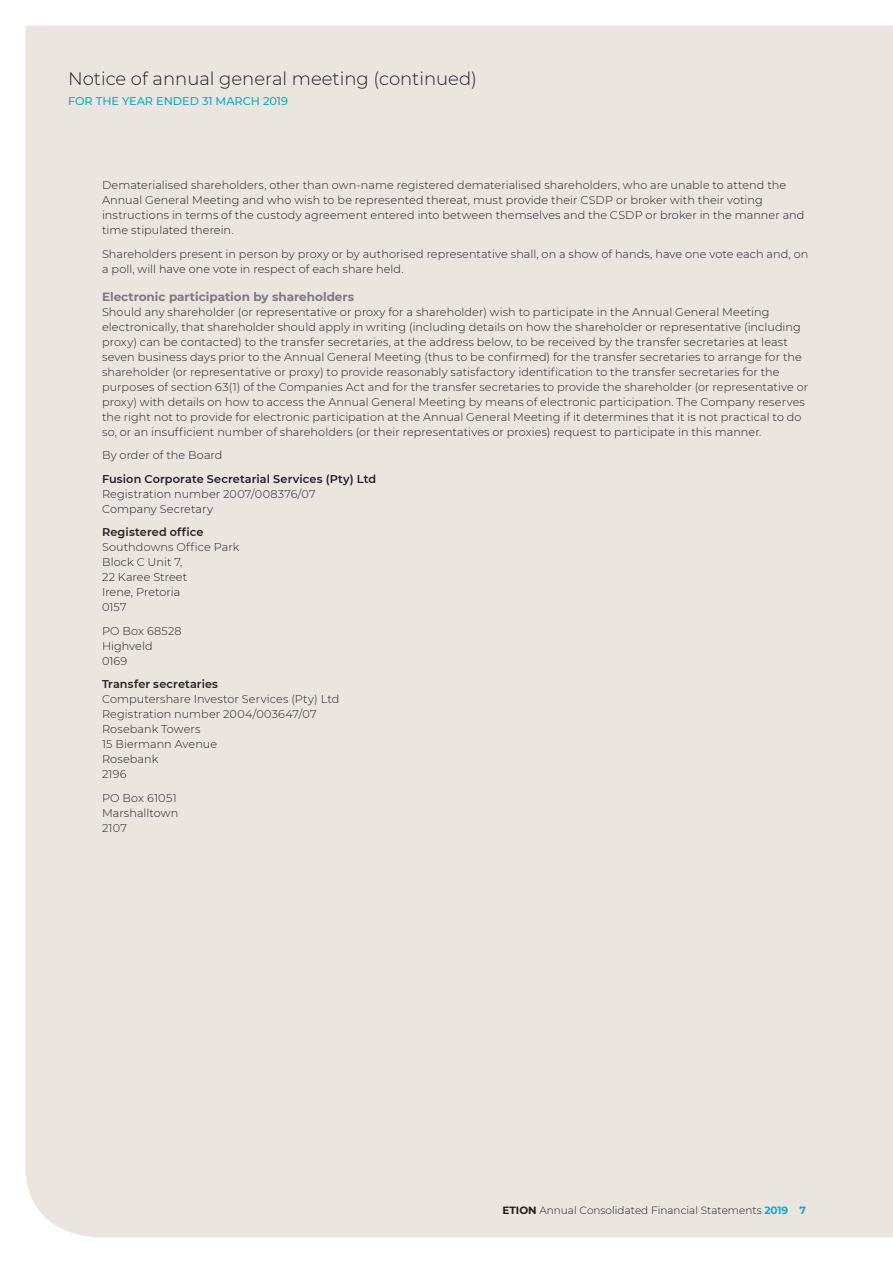
<style>
.page{position:relative;width:893px;height:1263px;background:#fff}
.page>*{position:absolute;margin:0;border:0;box-sizing:border-box;transform-origin:0 0}
.main_heading_continu{font:300 18px "Montserrat";color:#231f20}
.tab__heading_2__el{font:700 12px "Montserrat";color:#7e7b7b}
.tab__body_copy__el{font:300 11.25px/15px "Montserrat";letter-spacing:.005em;color:#231f20}
.tab__body_copy__no_a{font:300 11.25px "Montserrat";letter-spacing:.01em;color:#231f20}
.tab__body_copy__no_a-2{font:600 11.25px "Montserrat";letter-spacing:.01em;color:#231f20}
.for_the_year_ended{font:500 11.25px "Montserrat";color:#0eacc4}
.t1{font:300 10.5px "Montserrat";color:#241e1b}
.s1{font-weight:700}
.s2{font-weight:700;color:#0eacc4}
</style>
<div class="page">
<div style="left:26px;top:26px;width:867px;height:1211px;background:#eae5df"></div>
<p class="main_heading_continu" style="left:68px;top:67px;width:410px">Notice of annual general meeting (continued)</p>
<p class="for_the_year_ended" style="left:68px;top:93px;width:222px">FOR THE YEAR ENDED 31 MARCH 2019</p>
<p class="tab__body_copy__el" style="left:102px;top:178px;width:704px">Dematerialised shareholders, other than own-name registered dematerialised shareholders, who are unable to attend the Annual General Meeting and who wish to be represented thereat, must provide their CSDP or broker with their voting instructions in terms of the custody agreement entered into between themselves and the CSDP or broker in the manner and time stipulated therein.</p>
<p class="tab__body_copy__el" style="left:102px;top:246px;width:708px">Shareholders present in person by proxy or by authorised representative shall, on a show of hands, have one vote each and, on a poll, will have one vote in respect of each share held.</p>
<p class="tab__heading_2__el" style="left:102px;top:288px;width:253px">Electronic participation by shareholders</p>
<p class="tab__body_copy__el" style="left:102px;top:304px;width:708px">Should any shareholder (or representative or proxy for a shareholder) wish to participate in the Annual General Meeting electronically, that shareholder should apply in writing (including details on how the shareholder or representative (including proxy) can be contacted) to the transfer secretaries, at the address below, to be received by the transfer secretaries at least seven business days prior to the Annual General Meeting (thus to be confirmed) for the transfer secretaries to arrange for the shareholder (or representative or proxy) to provide reasonably satisfactory identification to the transfer secretaries for the purposes of section 63(1) of the Companies Act and for the transfer secretaries to provide the shareholder (or representative or proxy) with details on how to access the Annual General Meeting by means of electronic participation. The Company reserves the right not to provide for electronic participation at the Annual General Meeting if it determines that it is not practical to do so, or an insufficient number of shareholders (or their representatives or proxies) request to participate in this manner.</p>
<p class="tab__body_copy__el" style="left:102px;top:447px;width:122px">By order of the Board</p>
<p class="tab__body_copy__no_a-2" style="left:102px;top:471px;width:276px">Fusion Corporate Secretarial Services (Pty) Ltd</p>
<p class="tab__body_copy__no_a" style="left:102px;top:486px;width:215px">Registration number 2007/008376/07</p>
<p class="tab__body_copy__el" style="left:102px;top:501px;width:112px">Company Secretary</p>
<p class="tab__body_copy__no_a-2" style="left:102px;top:524px;width:103px">Registered office</p>
<p class="tab__body_copy__no_a" style="left:102px;top:540px;width:139px">Southdowns Office Park</p>
<p class="tab__body_copy__no_a" style="left:102px;top:555px;width:82px">Block C Unit 7,</p>
<p class="tab__body_copy__no_a" style="left:102px;top:570px;width:87px">22 Karee Street</p>
<p class="tab__body_copy__no_a" style="left:102px;top:585px;width:80px">Irene, Pretoria</p>
<p class="tab__body_copy__el" style="left:102px;top:599px;width:26px">0157</p>
<p class="tab__body_copy__no_a" style="left:102px;top:623px;width:81px">PO Box 68528</p>
<p class="tab__body_copy__no_a" style="left:102px;top:638px;width:52px">Highveld</p>
<p class="tab__body_copy__el" style="left:102px;top:653px;width:27px">0169</p>
<p class="tab__body_copy__no_a-2" style="left:102px;top:676px;width:118px">Transfer secretaries</p>
<p class="tab__body_copy__no_a" style="left:102px;top:692px;width:239px">Computershare Investor Services (Pty) Ltd</p>
<p class="tab__body_copy__no_a" style="left:102px;top:707px;width:216px">Registration number 2004/003647/07</p>
<p class="tab__body_copy__no_a" style="left:102px;top:722px;width:100px">Rosebank Towers</p>
<p class="tab__body_copy__no_a" style="left:102px;top:737px;width:117px">15 Biermann Avenue</p>
<p class="tab__body_copy__no_a" style="left:102px;top:752px;width:58px">Rosebank</p>
<p class="tab__body_copy__el" style="left:102px;top:766px;width:26px">2196</p>
<p class="tab__body_copy__no_a" style="left:102px;top:790px;width:76px">PO Box 61051</p>
<p class="tab__body_copy__no_a" style="left:102px;top:805px;width:78px">Marshalltown</p>
<p class="tab__body_copy__el" style="left:102px;top:820px;width:26px">2107</p>
<p class="t1" style="left:502px;top:1203px;width:305px"><span class="s1">ETION</span> Annual Consolidated Financial Statements <span class="s2">2019 7</span></p>
</div>
